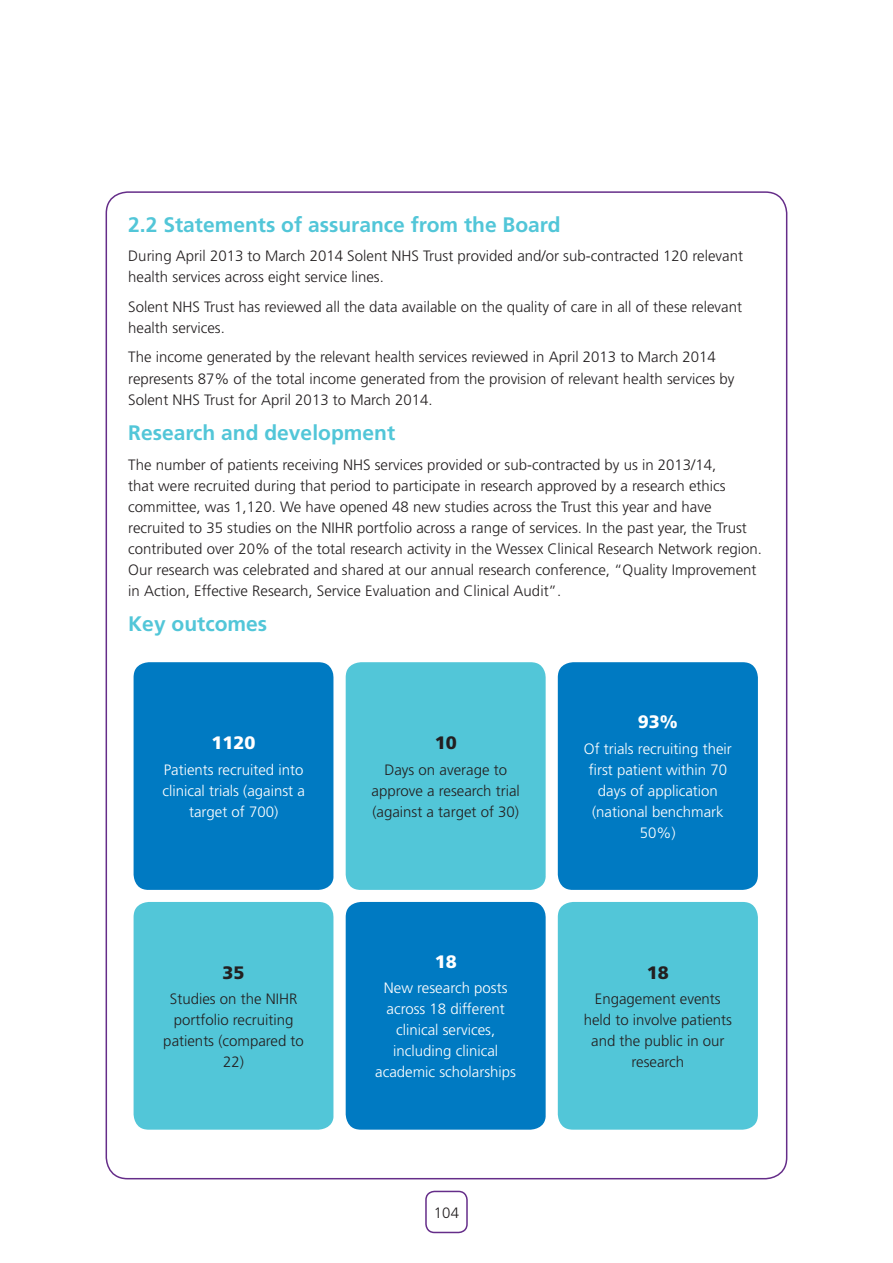
<style>
.page{position:relative;width:893px;height:1263px;background:#fff}
.page>*{position:absolute;margin:0;border:0;box-sizing:border-box;transform-origin:0 0}
.t1{font:700 21px "Frutiger";color:#52c6d8}
.t2{font:900 18px "Frutiger";color:#fff}
.t3{font:900 18px "Frutiger";color:#231f20}
.t4{font:300 15px/21px "Frutiger";color:#231f20}
.t5{font:300 15px/21px "Frutiger";color:#fff;text-align:center}
</style>
<div class="page">
<div style="left:425px;top:1191px;width:43px;height:42px;border:2px solid #652d89;border-radius:9px"></div>
<div style="left:128px;top:656px;width:212px;height:240px;background:#007ac2;border-radius:21px"></div>
<div style="left:122px;top:650px;width:224px;height:252px;border:12px solid #fff;border-radius:21px"></div>
<div style="left:340px;top:656px;width:212px;height:240px;background:#52c6d8;border-radius:21px"></div>
<div style="left:334px;top:650px;width:224px;height:252px;border:12px solid #fff;border-radius:21px"></div>
<div style="left:552px;top:656px;width:212px;height:240px;background:#007ac2;border-radius:21px"></div>
<div style="left:546px;top:650px;width:224px;height:252px;border:12px solid #fff;border-radius:21px"></div>
<div style="left:128px;top:896px;width:212px;height:240px;background:#52c6d8;border-radius:21px"></div>
<div style="left:122px;top:890px;width:224px;height:252px;border:12px solid #fff;border-radius:21px"></div>
<div style="left:340px;top:896px;width:212px;height:240px;background:#007ac2;border-radius:21px"></div>
<div style="left:334px;top:890px;width:224px;height:252px;border:12px solid #fff;border-radius:21px"></div>
<div style="left:552px;top:896px;width:212px;height:240px;background:#52c6d8;border-radius:21px"></div>
<div style="left:546px;top:890px;width:224px;height:252px;border:12px solid #fff;border-radius:21px"></div>
<h1 class="t1" style="left:128px;top:212px;width:434px">2.2 Statements of assurance from the Board</h1>
<p class="t4" style="left:128px;top:246px;width:616px">During April 2013 to March 2014 Solent NHS Trust provided and/or sub-contracted 120 relevant health services across eight service lines.</p>
<p class="t4" style="left:128px;top:296px;width:615px">Solent NHS Trust has reviewed all the data available on the quality of care in all of these relevant health services.</p>
<p class="t4" style="left:128px;top:347px;width:608px">The income generated by the relevant health services reviewed in April 2013 to March 2014 represents 87% of the total income generated from the provision of relevant health services by<br>Solent NHS Trust for April 2013 to March 2014.</p>
<h1 class="t1" style="left:128px;top:420px;width:268px">Research and development</h1>
<p class="t4" style="left:128px;top:454px;width:635px">The number of patients receiving NHS services provided or sub-contracted by us in 2013/14,<br>that were recruited during that period to participate in research approved by a research ethics committee, was 1,120. We have opened 48 new studies across the Trust this year and have recruited to 35 studies on the NIHR portfolio across a range of services. In the past year, the Trust contributed over 20% of the total research activity in the Wessex Clinical Research Network region.<br>Our research was celebrated and shared at our annual research conference, “Quality Improvement in Action, Effective Research, Service Evaluation and Clinical Audit”.</p>
<h1 class="t1" style="left:128px;top:611px;width:140px">Key outcomes</h1>
<p class="t2" style="left:212px;top:732px;width:46px">1120</p>
<p class="t5" style="left:162px;top:759px;width:144px">Patients recruited into clinical trials (against a target of 700)</p>
<p class="t3" style="left:223px;top:961px;width:24px">35</p>
<p class="t4" style="left:163px;top:988px;width:142px;text-align:center">Studies on the NIHR portfolio recruiting patients (compared to<br>22)</p>
<p class="t3" style="left:435px;top:732px;width:24px">10</p>
<p class="t4" style="left:372px;top:759px;width:150px;text-align:center">Days on average to approve a research trial (against a target of 30)</p>
<p class="t2" style="left:435px;top:951px;width:24px">18</p>
<p class="t5" style="left:375px;top:978px;width:142px">New research posts across 18 different clinical services, including clinical academic scholarships</p>
<p class="t4" style="left:434px;top:1202px;width:27px">104</p>
<p class="t2" style="left:638px;top:711px;width:42px">93%</p>
<p class="t5" style="left:584px;top:738px;width:150px">Of trials recruiting their first patient within 70 days of application (national benchmark<br>50%)</p>
<p class="t3" style="left:647px;top:961px;width:24px">18</p>
<p class="t4" style="left:584px;top:988px;width:150px;text-align:center">Engagement events held to involve patients and the public in our research</p>
</div>
